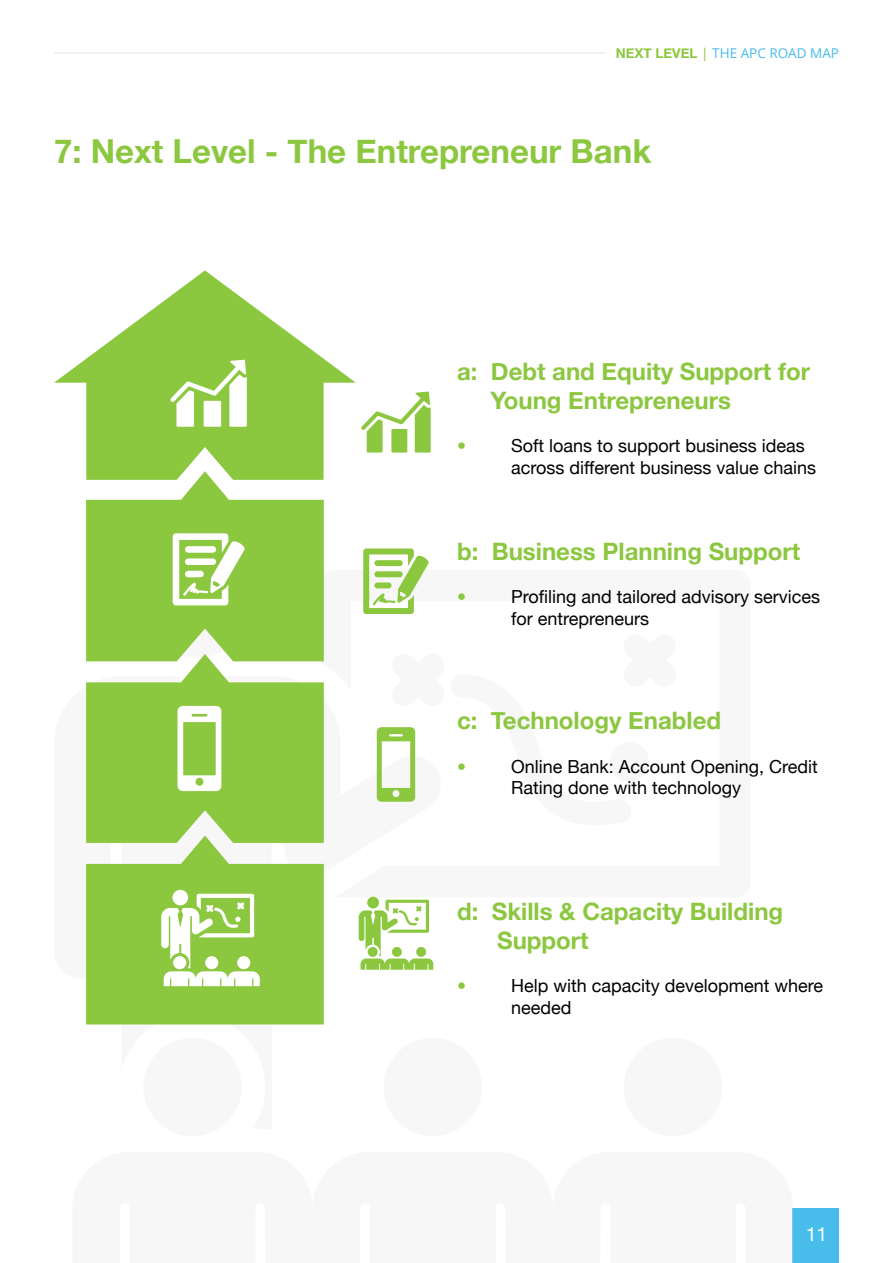
<style>
.page{position:relative;width:893px;height:1263px;background:#fff}
.page>*{position:absolute;margin:0;border:0;box-sizing:border-box;transform-origin:0 0}
.t1{font:700 33px "Helvetica Neue";color:#8cc740}
.t2{font:700 24px/28.8px "Helvetica Neue";color:#8cc740}
.t3{font:19.5px "Helvetica Neue";color:#fff}
.t4{font:18px/21.6px "Helvetica Neue";color:#000}
.t5{font:18px "Helvetica Neue";color:#8cc740}
.t6{font:13.5px "Open Sans";color:#48bceb}
.s1{font-family:"Helvetica Neue";font-weight:700;color:#8cc740}
.s2{color:#8cc740}
</style>
<div class="page">
<div style="left:792px;top:1209px;width:47px;height:54px;background:#48bceb"></div>
<hr style="left:54px;top:52px;width:551px;height:1px;background:#e6e6e6">
<div style="left:384px;top:1038px;width:98px;height:98px;background:#f7f7f7;border-radius:50%"></div>
<div style="left:624px;top:1038px;width:98px;height:98px;background:#f7f7f7;border-radius:50%"></div>
<svg style="left:54px;top:270px;width:302px;height:201px;fill:#8cc740"></svg>
<svg style="left:86px;top:471px;width:238px;height:183px;background:#9bce59"></svg>
<svg style="left:377px;top:727px;width:39px;height:75px"></svg>
<svg style="left:363px;top:548px;width:66px;height:66px"></svg>
<div style="left:367px;top:897px;width:12px;height:11px;background:#8cc740;border-radius:50%"></div>
<svg style="left:359px;top:900px;width:74px;height:70px"></svg>
<svg style="left:361px;top:392px;width:70px;height:60px"></svg>
<svg style="left:173px;top:533px;width:72px;height:72px"></svg>
<svg style="left:86px;top:654px;width:238px;height:370px"></svg>
<svg style="left:170px;top:360px;width:77px;height:67px"></svg>
<p class="t6" style="left:616px;top:43px;width:225px"><span class="s1">NEXT LEVEL</span> <span class="s2">|</span> THE APC ROAD MAP</p>
<h1 class="t1" style="left:54px;top:131px;width:599px">7: Next Level - The Entrepreneur Bank</h1>
<h2 class="t2" style="left:490px;top:357px;width:321px;text-indent:-33px">a: Debt and Equity Support for<br>Young Entrepreneurs</h2>
<p class="t5" style="left:457px;top:435px;width:10px">•</p>
<p class="t4" style="left:511px;top:435px;width:307px">Soft loans to support business ideas across different business value chains</p>
<h2 class="t2" style="left:457px;top:537px;width:345px">b: Business Planning Support</h2>
<p class="t5" style="left:457px;top:586px;width:10px">•</p>
<p class="t4" style="left:511px;top:586px;width:311px">Profiling and tailored advisory services for entrepreneurs</p>
<h2 class="t2" style="left:457px;top:706px;width:265px">c: Technology Enabled</h2>
<p class="t5" style="left:457px;top:755px;width:10px">•</p>
<p class="t4" style="left:511px;top:755px;width:308px">Online Bank: Account Opening, Credit<br>Rating done with technology</p>
<h2 class="t2" style="left:497px;top:896px;width:288px;text-indent:-40px">d: Skills &amp; Capacity Building<br>Support</h2>
<p class="t5" style="left:457px;top:975px;width:10px">•</p>
<p class="t4" style="left:511px;top:975px;width:314px">Help with capacity development where needed</p>
<p class="t3" style="left:806px;top:1222px;width:23px">11</p>
</div>
